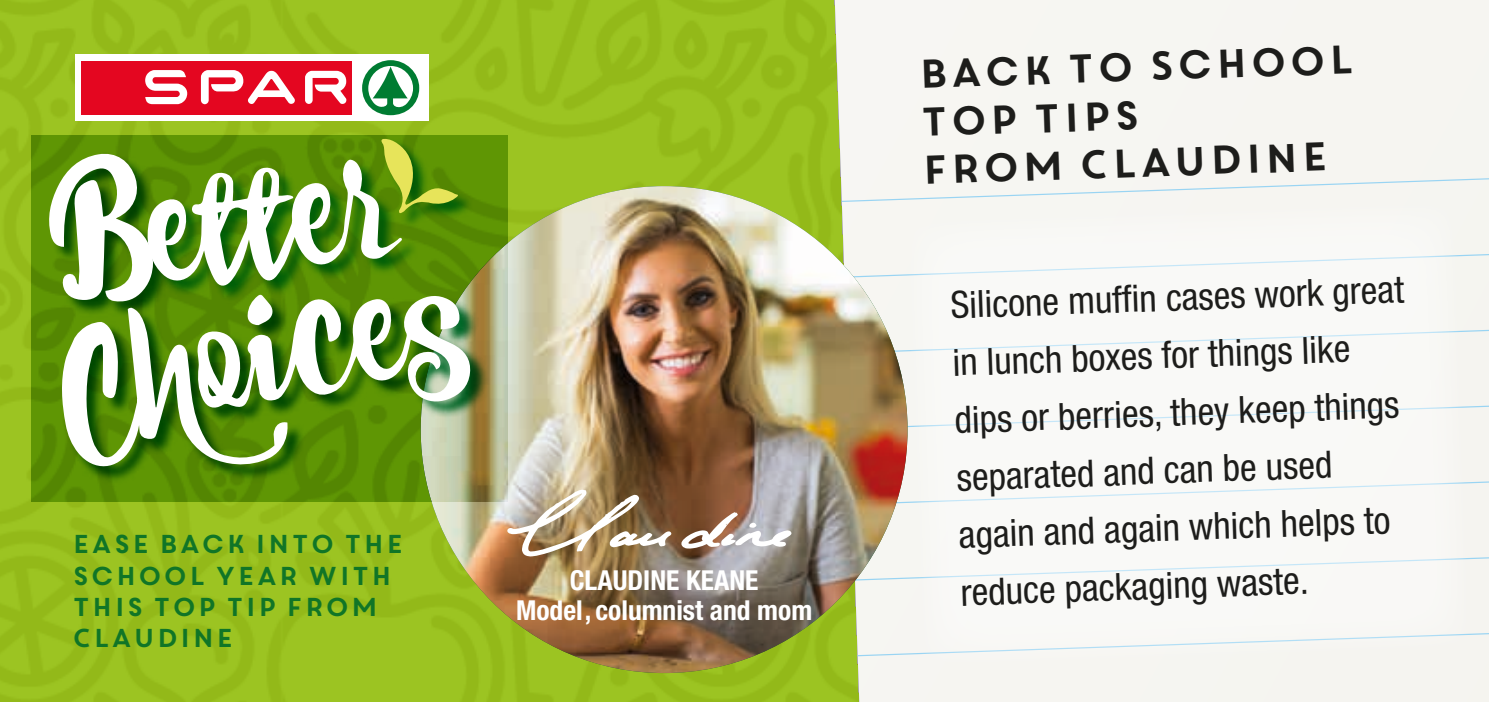
<style>
.page{position:relative;width:1489px;height:702px;background:#fff}
.page>*{position:absolute;margin:0;border:0;box-sizing:border-box;transform-origin:0 0}
.t1{font:40px/48px "Core Circus";color:#1d1d1b}
.t2{font:condensed 37.5px/57.5px "Helvetica Neue";color:#1d1d1b}
.t3{font:700 condensed 27.5px/30px "Helvetica Neue";color:#fff;text-align:center}
.t4{font:25.75px/31px "Core Circus";letter-spacing:-.04em;color:#107527}
</style>
<div class="page">
<img style="left:0;top:0;width:834px;height:702px">
<div style="left:834px;top:0;width:654px;height:683px;background:#f6f5f2"></div>
<svg style="left:834px;top:229px;width:654px;height:54px"></svg>
<div style="left:873px;top:304px;width:615px;height:55px;background:#f5f5f2"></div>
<svg style="left:902px;top:380px;width:586px;height:54px"></svg>
<svg style="left:894px;top:456px;width:594px;height:54px"></svg>
<svg style="left:851px;top:531px;width:637px;height:55px"></svg>
<svg style="left:834px;top:607px;width:654px;height:54px"></svg>
<div style="left:834px;top:683px;width:654px;height:19px;background:#f5f5f1"></div>
<div style="left:834px;top:153px;width:654px;height:50px;background:#f6f5f2"></div>
<svg style="left:906px;top:201px;width:564px;height:467px"></svg>
<img style="left:420px;top:186px;width:487px;height:487px;border-radius:243px">
<img style="left:507px;top:489px;width:164px;height:67px">
<svg style="left:681px;top:512px;width:110px;height:36px"></svg>
<img style="left:32px;top:135px;width:475px;height:367px">
<img style="left:363px;top:120px;width:130px;height:127px">
<div style="left:75px;top:54px;width:353px;height:67px;background:#fff"></div>
<div style="left:82px;top:61px;width:270px;height:53px;background:#e40620"></div>
<svg style="left:362px;top:60px;width:57px;height:55px"></svg>
<svg style="left:145px;top:70px;width:42px;height:34px"></svg>
<svg style="left:305px;top:71px;width:41px;height:33px"></svg>
<svg style="left:201px;top:70px;width:94px;height:34px"></svg>
<svg style="left:47px;top:137px;width:424px;height:335px"></svg>
<p class="t4" style="left:71px;top:527px;width:335px">EASE BACK INTO THE<br>SCHOOL YEAR WITH<br>THIS TOP TIP FROM<br>CLAUDINE</p>
<p class="t3" style="left:516px;top:565px;width:298px">CLAUDINE KEANE<br>Model, columnist and mom</p>
<p class="t1" style="left:916px;top:49px;width:441px;rotate:-2deg">BACK TO SCHOOL<br>TOP TIPS<br>FROM CLAUDINE</p>
<p class="t2" style="left:949px;top:276px;width:455px;rotate:-2deg">Silicone muffi n cases work great in lunch boxes for things like dips or berries, they keep things separated and can be used again and again which helps to reduce packaging waste.</p>
</div>
